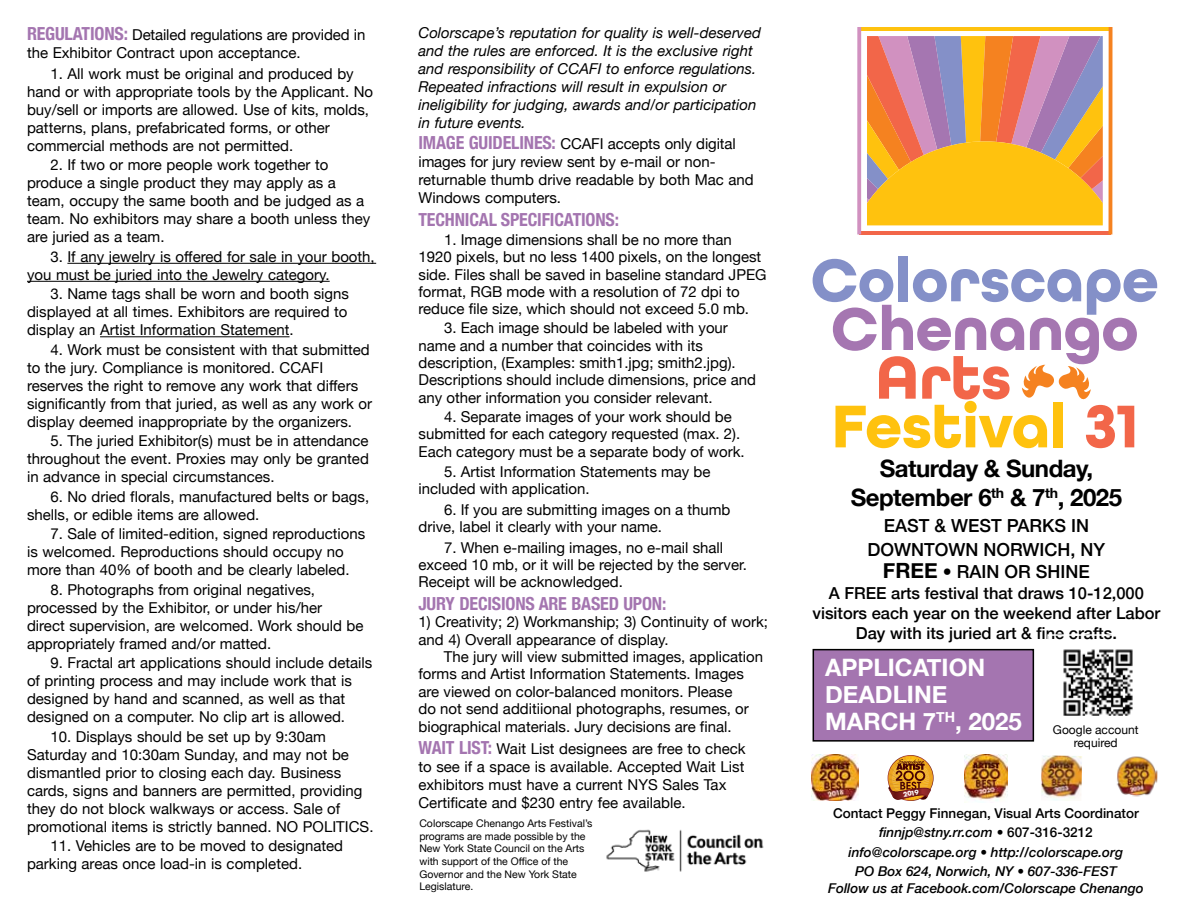
<style>
.page{position:relative;width:1188px;height:918px;background:#fff}
.page>*{position:absolute;margin:0;border:0;box-sizing:border-box;transform-origin:0 0}
.t1{font:700 24px/28.8px "Helvetica Neue";letter-spacing:-.02em;color:#000;text-align:center}
.t2{font:700 24px/27px "Helvetica Neue";color:#fff}
.t3{font:700 condensed 18px "Helvetica Neue";letter-spacing:-.01em;color:#a475b0}
.t4{font:500 18px/23.2px "Helvetica Neue";color:#000;text-align:center}
.t5{font:500 16.5px/19.8px "Helvetica Neue";color:#000;text-align:center}
.t6{font:15px/18px "Helvetica Neue";color:#000}
.t7{font:italic 15px/18px "Helvetica Neue";color:#000}
.t8{font:italic 500 13.5px/19.5px "Helvetica Neue";color:#000;text-align:center}
.t9{font:12px/13.5px "Helvetica Neue";color:#000;text-align:center}
.t10{font:10.5px/12.6px "Helvetica Neue";color:#000}
.s1{font-weight:700;font-stretch:condensed;font-size:18px;color:#a475b0}
.s2{font-weight:700;font-size:21px}
.s3{font-style:normal}
</style>
<div class="page">
<hr style="left:67px;top:263px;width:309px;height:1px;background:#000">
<hr style="left:27px;top:281px;width:303px;height:1px;background:#000">
<hr style="left:100px;top:336px;width:190px;height:1px;background:#000">
<img style="left:965px;top:754px;width:42px;height:47px">
<img style="left:1041px;top:755px;width:41px;height:46px">
<img style="left:812px;top:754px;width:46px;height:46px">
<div style="left:813px;top:650px;width:220px;height:91px;background:#a475b0"></div>
<div style="left:813px;top:649px;width:221px;height:93px;border:2px solid #000"></div>
<img style="left:1117px;top:756px;width:41px;height:41px">
<div style="left:898px;top:256px;width:10px;height:45px;background:#8490c8"></div>
<svg style="left:813px;top:259px;width:344px;height:189px"></svg>
<svg style="left:867px;top:36px;width:236px;height:189px;background:#df9d54"></svg>
<hr style="left:859px;top:27px;width:252px;height:4px;background:#ffc20e">
<hr style="left:859px;top:231px;width:252px;height:3px;background:#f26649">
<svg style="left:1109px;top:27px;width:4px;height:207px"></svg>
<svg style="left:857px;top:27px;width:4px;height:207px"></svg>
<img style="left:606px;top:829px;width:158px;height:43px">
<img style="left:1063px;top:649px;width:70px;height:65px">
<div style="left:1047px;top:634px;width:107px;height:83px;border:2px solid #fff"></div>
<svg style="left:887px;top:756px;width:45px;height:44px;background:#bb7c3c"></svg>
<p class="t6" style="left:27px;top:26px;width:340px"><span class="s1">REGULATIONS:</span> Detailed regulations are provided in the Exhibitor Contract upon acceptance.</p>
<p class="t6" style="left:27px;top:65px;width:348px;text-indent:23px">1. All work must be original and produced by hand or with appropriate tools by the Applicant. No buy/sell or imports are allowed. Use of kits, molds, patterns, plans, prefabricated forms, or other commercial methods are not permitted.</p>
<p class="t6" style="left:27px;top:157px;width:345px;text-indent:23px">2. If two or more people work together to produce a single product they may apply as a team, occupy the same booth and be judged as a team. No exhibitors may share a booth unless they are juried as a team.</p>
<p class="t6" style="left:27px;top:248px;width:349px;text-indent:23px">3. If any jewelry is offered for sale in your booth, you must be juried into the Jewelry category.</p>
<p class="t6" style="left:27px;top:286px;width:324px;text-align:justify;text-indent:23px">3. Name tags shall be worn and booth signs displayed at all times. Exhibitors are required to display an Artist Information Statement.</p>
<p class="t6" style="left:27px;top:341px;width:347px;text-indent:23px">4. Work must be consistent with that submitted to the jury. Compliance is monitored. CCAFI reserves the right to remove any work that differs significantly from that juried, as well as any work or display deemed inappropriate by the organizers.</p>
<p class="t6" style="left:27px;top:433px;width:343px;text-align:justify;text-indent:23px">5. The juried Exhibitor(s) must be in attendance throughout the event. Proxies may only be granted in advance in special circumstances.</p>
<p class="t6" style="left:27px;top:488px;width:344px;text-indent:23px">6. No dried florals, manufactured belts or bags, shells, or edible items are allowed.</p>
<p class="t6" style="left:27px;top:526px;width:340px;text-indent:23px">7. Sale of limited-edition, signed reproductions is welcomed. Reproductions should occupy no more than 40% of booth and be clearly labeled.</p>
<p class="t6" style="left:27px;top:581px;width:338px;text-indent:23px">8. Photographs from original negatives, processed by the Exhibitor, or under his/her direct supervision, are welcomed. Work should be appropriately framed and/or matted.</p>
<p class="t6" style="left:27px;top:655px;width:347px;text-indent:23px">9. Fractal art applications should include details of printing process and may include work that is designed by hand and scanned, as well as that designed on a computer. No clip art is allowed.</p>
<p class="t6" style="left:27px;top:728px;width:348px;text-indent:23px">10. Displays should be set up by 9:30am Saturday and 10:30am Sunday, and may not be dismantled prior to closing each day. Business cards, signs and banners are permitted, providing they do not block walkways or access. Sale of promotional items is strictly banned. NO POLITICS.</p>
<p class="t6" style="left:27px;top:838px;width:318px;text-indent:23px">11. Vehicles are to be moved to designated parking areas once load-in is completed.</p>
<p class="t7" style="left:419px;top:25px;width:344px">Colorscape’s reputation for quality is well-deserved and the rules are enforced. It is the exclusive right and responsibility of CCAFI to enforce regulations.<br>Repeated infractions will result in expulsion or ineligibility for judging, awards and/or participation in future events.</p>
<p class="t6" style="left:418px;top:136px;width:337px"><span class="s1">IMAGE GUIDELINES:</span> CCAFI accepts only digital images for jury review sent by e-mail or non&shy;returnable thumb drive readable by both Mac and Windows computers.</p>
<p class="t3" style="left:418px;top:205px;width:202px">TECHNICAL SPECIFICATIONS:</p>
<p class="t6" style="left:419px;top:232px;width:350px;line-height:17.4px;text-indent:26px">1. Image dimensions shall be no more than 1920 pixels, but no less 1400 pixels, on the longest side. Files shall be saved in baseline standard JPEG format, RGB mode with a resolution of 72 dpi to reduce file size, which should not exceed 5.0 mb.</p>
<p class="t6" style="left:419px;top:320px;width:339px;line-height:17.4px;text-indent:26px">3. Each image should be labeled with your name and a number that coincides with its description, (Examples: smith1.jpg; smith2.jpg).<br>Descriptions should include dimensions, price and any other information you consider relevant.</p>
<p class="t6" style="left:419px;top:409px;width:328px;line-height:17.4px;text-indent:26px">4. Separate images of your work should be submitted for each category requested (max. 2).<br>Each category must be a separate body of work.</p>
<p class="t6" style="left:419px;top:464px;width:293px;line-height:17.4px;text-indent:26px">5. Artist Information Statements may be included with application.</p>
<p class="t6" style="left:419px;top:502px;width:314px;line-height:17.4px;text-indent:26px">6. If you are submitting images on a thumb drive, label it clearly with your name.</p>
<p class="t6" style="left:419px;top:539px;width:330px;line-height:17.4px;text-indent:26px">7. When e-mailing images, no e-mail shall exceed 10 mb, or it will be rejected by the server.<br>Receipt will be acknowledged.</p>
<p class="t3" style="left:418px;top:589px;width:249px">JURY DECISIONS ARE BASED UPON:</p>
<p class="t6" style="left:418px;top:614px;width:351px;line-height:17.4px">1) Creativity; 2) Workmanship; 3) Continuity of work; and 4) Overall appearance of display.</p>
<p class="t6" style="left:418px;top:649px;width:346px;line-height:17.4px;text-indent:26px">The jury will view submitted images, application forms and Artist Information Statements. Images are viewed on color-balanced monitors. Please<br>do not send additiional photographs, resumes, or biographical materials. Jury decisions are final.</p>
<p class="t6" style="left:418px;top:741px;width:329px"><span class="s1">WAIT LIST:</span> Wait List designees are free to check to see if a space is available. Accepted Wait List exhibitors must have a current NYS Sales Tax Certificate and $230 entry fee available.</p>
<p class="t10" style="left:419px;top:818px;width:175px">Colorscape Chenango Arts Festival’s programs are made possible by the<br>New York State Council on the Arts with support of the Office of the<br>Governor and the New York State<br>Legislature.</p>
<h1 class="t1" style="left:851px;top:455px;width:273px">Saturday &amp; Sunday,<br>September 6<sup>th</sup> &amp; 7<sup>th</sup>, 2025</h1>
<p class="t4" style="left:868px;top:512px;width:239px">EAST &amp; WEST PARKS IN<br>DOWNTOWN NORWICH, NY<br><span class="s2">FREE</span> • RAIN OR SHINE</p>
<p class="t5" style="left:812px;top:582px;width:349px">A FREE arts festival that draws 10-12,000 visitors each year on the weekend after Labor<br>Day with its juried art &amp; fine crafts.</p>
<h1 class="t2" style="left:825px;top:655px;width:198px">APPLICATION<br>DEADLINE<br>MARCH 7<sup>TH</sup>, 2025</h1>
<p class="t9" style="left:1053px;top:723px;width:87px">Google account required</p>
<p class="t8" style="left:833px;top:802px;width:307px"><span class="s3">Contact Peggy Finnegan, Visual Arts Coordinator </span>finnjp@stny.rr.com <span class="s3">• 607-316-3212 </span>info@colorscape.org • http://colorscape.org<br>PO Box 624, Norwich, NY • 607-336-FEST</p>
<p class="t8" style="left:828px;top:877px;width:317px">Follow us at Facebook.com/Colorscape Chenango</p>
</div>
